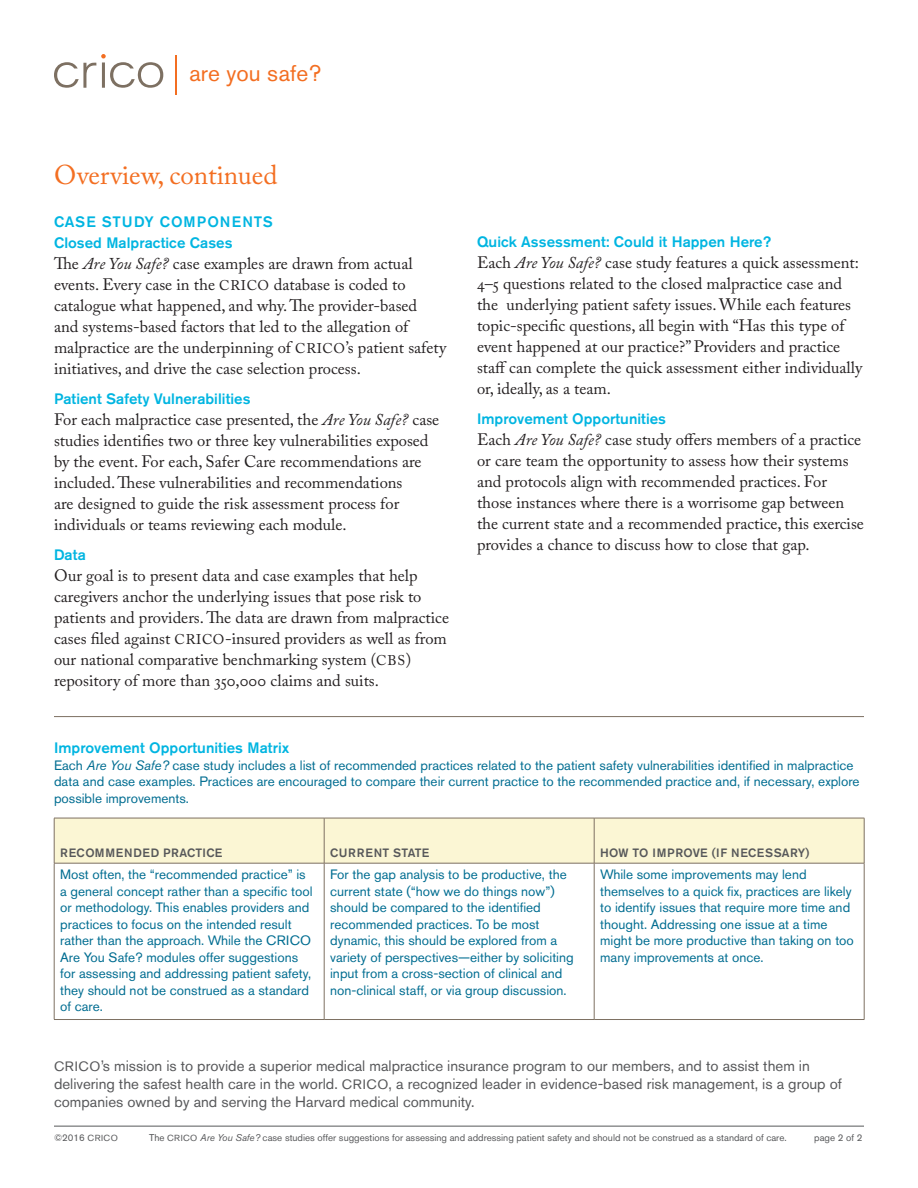
<style>
.page{position:relative;width:918px;height:1188px;background:#fff}
.page>*{position:absolute;margin:0;border:0;box-sizing:border-box;transform-origin:0 0}
.Title_p2{font:27px "Adobe Caslon Pro";color:#f36e21}
.t1{font:22.8px "Akzidenz Grotesk BE";letter-spacing:.005em;color:#f36e21}
.Overview_body_text{font:16.5px/21px "Adobe Caslon Pro";color:#231f20}
.sidebar1{font:15px/18px "Akzidenz Grotesk BE";color:#57585a}
.Overview_subhead2{font:500 15px "Akzidenz Grotesk BE";letter-spacing:.005em;color:#00b5e1}
.Overview_subhead1{font:500 15px "Akzidenz Grotesk BE";letter-spacing:.05em;color:#00b5e1}
.table_body{font:13.5px/16.5px "Akzidenz Grotesk BE";color:#006d91}
.table_head{font:500 12px "Akzidenz Grotesk BE";letter-spacing:.025em;color:#57585a}
.footnote{font:9.75px "Akzidenz Grotesk BE";color:#57585a}
.s1{font-style:italic}
.s2{font-size:14.1px}
.s3{font-size:13.5px}
.s4{font-size:8.7px}
</style>
<div class="page">
<svg style="left:54px;top:54px;width:109px;height:34px"></svg>
<hr style="left:176px;top:55px;width:1px;height:40px;background:#f36e21">
<hr style="left:54px;top:1126px;width:810px;height:1px;background:#57585a">
<div style="left:55px;top:819px;width:809px;height:44px;background:#fbf6d4"></div>
<hr style="left:324px;top:818px;width:1px;height:45px;background:#7d7062">
<hr style="left:594px;top:818px;width:1px;height:45px;background:#7d7062">
<hr style="left:54px;top:863px;width:270px;height:1px;background:#7d7062">
<hr style="left:324px;top:863px;width:270px;height:1px;background:#7d7062">
<hr style="left:324px;top:863px;width:1px;height:156px;background:#7d7062">
<hr style="left:594px;top:863px;width:270px;height:1px;background:#7d7062">
<hr style="left:594px;top:863px;width:1px;height:156px;background:#7d7062">
<hr style="left:54px;top:1019px;width:270px;height:1px;background:#7d7062">
<hr style="left:324px;top:1019px;width:270px;height:1px;background:#7d7062">
<hr style="left:594px;top:1019px;width:270px;height:1px;background:#7d7062">
<hr style="left:54px;top:818px;width:270px;height:1px;background:#7d7062">
<hr style="left:54px;top:818px;width:1px;height:45px;background:#7d7062">
<hr style="left:324px;top:818px;width:270px;height:1px;background:#7d7062">
<hr style="left:594px;top:818px;width:270px;height:1px;background:#7d7062">
<hr style="left:864px;top:818px;width:1px;height:45px;background:#7d7062">
<hr style="left:54px;top:863px;width:1px;height:156px;background:#7d7062">
<hr style="left:864px;top:863px;width:1px;height:156px;background:#7d7062">
<hr style="left:54px;top:716px;width:810px;height:1px;background:#7d7062">
<p class="t1" style="left:189px;top:59px;width:134px">are you safe?</p>
<p class="Title_p2" style="left:54px;top:159px;width:225px">Overview, continued</p>
<p class="Overview_subhead1" style="left:54px;top:213px;width:220px">CASE STUDY COMPONENTS</p>
<p class="Overview_subhead2" style="left:54px;top:234px;width:180px">Closed Malpractice Cases</p>
<p class="Overview_body_text" style="left:54px;top:253px;width:394px">The <span class="s1">Are You Safe?</span> case examples are drawn from actual events. Every case in the <span class="s2">CRICO</span> database is coded to catalogue what happened, and why. The provider-based<br>and systems-based factors that led to the allegation of malpractice are the underpinning of <span class="s2">CRICO</span>’s patient safety initiatives, and drive the case selection process.</p>
<p class="Overview_subhead2" style="left:54px;top:390px;width:198px">Patient Safety Vulnerabilities</p>
<p class="Overview_body_text" style="left:54px;top:409px;width:387px">For each malpractice case presented, the <span class="s1">Are You Safe?</span> case studies identifies two or three key vulnerabilities exposed by the event. For each, Safer Care recommendations are included. These vulnerabilities and recommendations<br>are designed to guide the risk assessment process for individuals or teams reviewing each module.</p>
<p class="Overview_subhead2" style="left:54px;top:546px;width:34px">Data</p>
<p class="Overview_body_text" style="left:54px;top:565px;width:397px">Our goal is to present data and case examples that help caregivers anchor the underlying issues that pose risk to patients and providers. The data are drawn from malpractice cases filed against <span class="s2">CRICO</span>-insured providers as well as from our national comparative benchmarking system (<span class="s2">CBS</span>) repository of more than 350,000 claims and suits.</p>
<p class="Overview_subhead2" style="left:477px;top:233px;width:296px">Quick Assessment: Could it Happen Here?</p>
<p class="Overview_body_text" style="left:477px;top:252px;width:387px">Each <span class="s1">Are You Safe?</span> case study features a quick assessment:<br>4–5 questions related to the closed malpractice case and the underlying patient safety issues. While each features topic-specific questions, all begin with “Has this type of event happened at our practice?” Providers and practice staff can complete the quick assessment either individually or, ideally, as a team.</p>
<p class="Overview_subhead2" style="left:477px;top:410px;width:191px">Improvement Opportunities</p>
<p class="Overview_body_text" style="left:477px;top:429px;width:388px">Each <span class="s1">Are You Safe?</span> case study offers members of a practice or care team the opportunity to assess how their systems and protocols align with recommended practices. For those instances where there is a worrisome gap between the current state and a recommended practice, this exercise provides a chance to discuss how to close that gap.</p>
<p class="Overview_subhead2" style="left:54px;top:739px;width:237px">Improvement Opportunities Matrix</p>
<p class="table_body" style="left:54px;top:757px;width:807px">Each <span class="s1">Are You Safe?</span> case study includes a list of recommended practices related to the patient safety vulnerabilities identified in malpractice data and case examples. Practices are encouraged to compare their current practice to the recommended practice and, if necessary, explore possible improvements.</p>
<p class="table_head" style="left:60px;top:846px;width:164px">RECOMMENDED PRACTICE</p>
<p class="table_head" style="left:330px;top:846px;width:101px">CURRENT STATE</p>
<p class="table_head" style="left:600px;top:846px;width:211px">HOW TO IMPROVE (IF NECESSARY)</p>
<p class="table_body" style="left:60px;top:866px;width:254px">Most often, the “recommended practice” is a general concept rather than a specific tool or methodology. This enables providers and practices to focus on the intended result rather than the approach. While the CRICO Are You Safe? modules offer suggestions for assessing and addressing patient safety, they should not be construed as a standard of care.</p>
<p class="table_body" style="left:330px;top:866px;width:245px">For the gap analysis to be productive, the current state (“how we do things now”) should be compared to the identified recommended practices. To be most dynamic, this should be explored from a variety of perspectives—either by soliciting input from a cross-section of clinical and non-clinical staff, or via group discussion.</p>
<p class="table_body" style="left:600px;top:866px;width:255px">While some improvements may lend themselves to a quick fix, practices are likely to identify issues that require more time and thought. Addressing one issue at a time might be more productive than taking on too many improvements at once.</p>
<p class="sidebar1" style="left:54px;top:1057px;width:790px"><span class="s3">CRICO</span>’s mission is to provide a superior medical malpractice insurance program to our members, and to assist them in delivering the safest health care in the world. <span class="s3">CRICO</span>, a recognized leader in evidence-based risk management, is a group of companies owned by and serving the Harvard medical community.</p>
<p class="footnote" style="left:54px;top:1132px;width:65px">©2016 <span class="s4">CRICO</span></p>
<p class="footnote" style="left:149px;top:1132px;width:639px">The <span class="s4">CRICO</span> <span class="s1">Are You Safe?</span> case studies offer suggestions for assessing and addressing patient safety and should not be construed as a standard of care.</p>
<p class="footnote" style="left:814px;top:1132px;width:50px">page 2 of 2</p>
</div>
